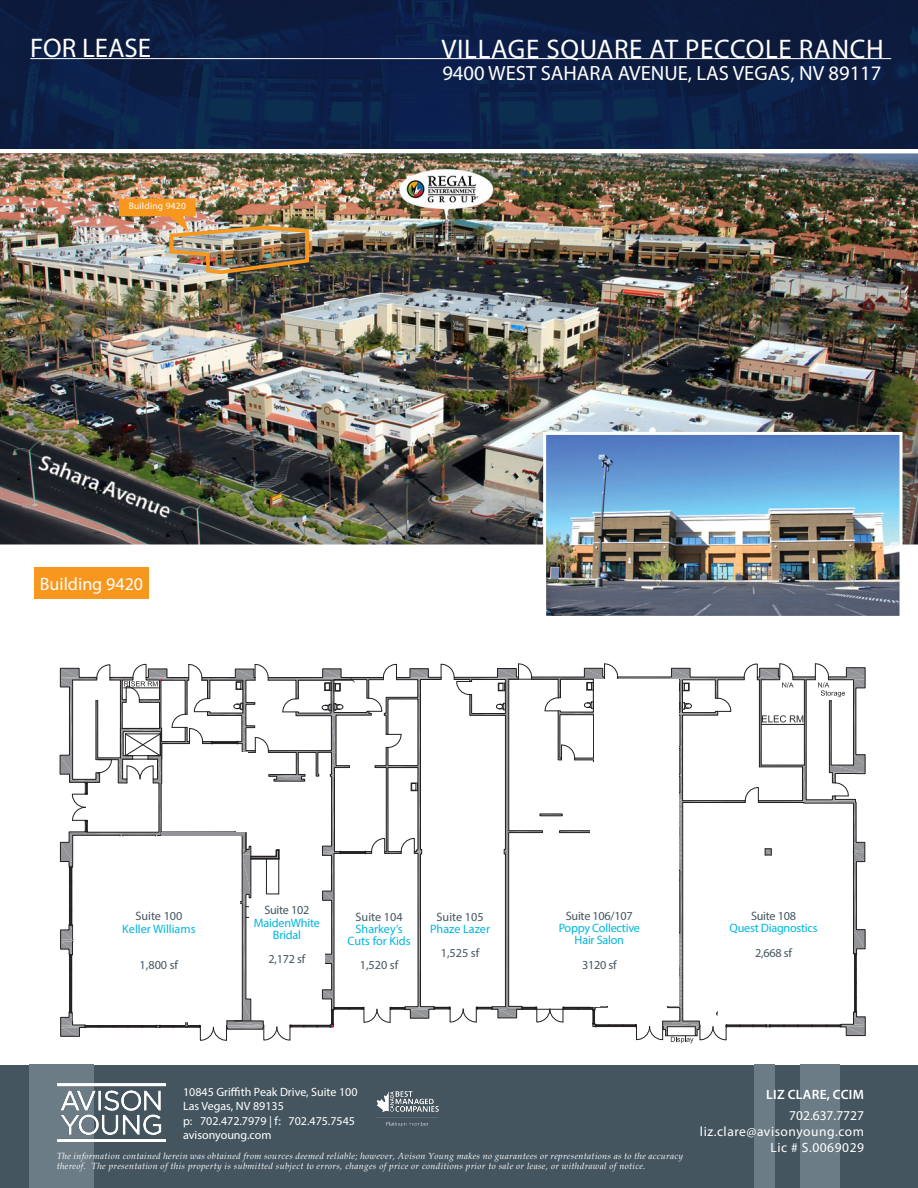
<style>
.page{position:relative;width:918px;height:1188px;background:#fff}
.page>*{position:absolute;margin:0;border:0;box-sizing:border-box;transform-origin:0 0}
.t1{font:27px "Myriad Pro";letter-spacing:.025em;color:#fff}
.t2{font:27px "Myriad Pro";color:#fff}
.t3{font:20.7px "Myriad Pro";color:#fff}
.t4{font:18px "Myriad Pro";color:#fff}
.t5{font:13.5px/16.2px "Myriad Pro";letter-spacing:.04em;color:#fff;text-align:right}
.t6{font:600 13.5px "Myriad Pro";letter-spacing:.02em;color:#fff}
.t7{font:12.15px "Myriad Pro";letter-spacing:-.02em;color:#45555f}
.t8{font:12.15px "Myriad Pro";letter-spacing:-.02em;color:#00b6de}
.t9{font:12.15px "Myriad Pro";color:#00b6de}
.t10{font:12.15px "Myriad Pro";color:#45555f}
.t11{font:12px/14.4px "Myriad Pro";color:#fff}
.t12{font:9.45px "Myriad Pro";letter-spacing:.025em;color:#fff}
.t13{font:italic 9px/10.5px "Book Antiqua";letter-spacing:.04em;color:#fff}
</style>
<div class="page">
<div style="left:0;top:1065px;width:918px;height:123px;background:#45555f"></div>
<div style="left:801px;top:1065px;width:39px;height:123px;background:#6c7c86"></div>
<div style="left:754px;top:1065px;width:21px;height:123px;background:#6c7c86"></div>
<div style="left:29px;top:1065px;width:65px;height:123px;background:#6c7c86"></div>
<img style="left:57px;top:1084px;width:108px;height:58px">
<img style="left:376px;top:1091px;width:63px;height:35px">
<svg style="left:0;top:0;width:918px;height:148px;background:#0c1f45"></svg>
<hr style="left:30px;top:58px;width:861px;height:1px;background:#fff">
<img style="left:0;top:153px;width:918px;height:392px">
<img style="left:119px;top:199px;width:192px;height:77px">
<img style="left:547px;top:436px;width:352px;height:179px">
<div style="left:543px;top:432px;width:360px;height:187px;border:3px solid #fff"></div>
<svg style="left:60px;top:664px;width:805px;height:380px"></svg>
<div style="left:249px;top:902px;width:76px;height:65px;background:#fff"></div>
<div style="left:595px;top:680px;width:84px;height:326px;background:#fff"></div>
<div style="left:34px;top:567px;width:115px;height:31px;background:#f7971d"></div>
<div style="left:590px;top:762px;width:9px;height:244px;background:#fff"></div>
<h1 class="t2" style="left:30px;top:32px;width:123px">FOR LEASE</h1>
<h1 class="t1" style="left:441px;top:32px;width:444px">VILLAGE SQUARE AT PECCOLE RANCH</h1>
<h2 class="t3" style="left:442px;top:61px;width:441px">9400 WEST SAHARA AVENUE, LAS VEGAS, NV 89117</h2>
<p class="t12" style="left:129px;top:200px;width:59px">Building 9420</p>
<p class="t4" style="left:40px;top:573px;width:105px">Building 9420</p>
<p class="t10" style="left:135px;top:909px;width:49px">Suite 100</p>
<p class="t9" style="left:122px;top:921px;width:75px">Keller Williams</p>
<p class="t7" style="left:140px;top:958px;width:40px">1,800 sf</p>
<p class="t7" style="left:264px;top:903px;width:47px">Suite 102</p>
<p class="t8" style="left:254px;top:915px;width:67px">MaidenWhite</p>
<p class="t8" style="left:273px;top:927px;width:29px">Bridal</p>
<p class="t7" style="left:269px;top:952px;width:38px">2,172 sf</p>
<p class="t10" style="left:356px;top:909px;width:49px">Suite 104</p>
<p class="t9" style="left:356px;top:921px;width:49px">Sharkey’s</p>
<p class="t9" style="left:348px;top:933px;width:65px">Cuts for Kids</p>
<p class="t7" style="left:360px;top:958px;width:40px">1,520 sf</p>
<p class="t10" style="left:437px;top:909px;width:49px">Suite 105</p>
<p class="t9" style="left:430px;top:921px;width:61px">Phaze Lazer</p>
<p class="t7" style="left:441px;top:946px;width:40px">1,525 sf</p>
<p class="t7" style="left:566px;top:908px;width:69px">Suite 106/107</p>
<p class="t8" style="left:559px;top:921px;width:83px">Poppy Collective</p>
<p class="t8" style="left:575px;top:933px;width:51px">Hair Salon</p>
<p class="t7" style="left:582px;top:957px;width:36px">3120 sf</p>
<p class="t7" style="left:751px;top:909px;width:47px">Suite 108</p>
<p class="t8" style="left:730px;top:921px;width:89px">Quest Diagnostics</p>
<p class="t7" style="left:755px;top:945px;width:38px">2,668 sf</p>
<h3 class="t11" style="left:183px;top:1085px;width:176px">10845 Griffith Peak Drive, Suite 100<br>Las Vegas, NV 89135<br>p: 702.472.7979 | f: 702.475.7545 avisonyoung.com</h3>
<p class="t13" style="left:57px;top:1150px;width:628px">The information contained herein was obtained from sources deemed reliable; however, Avison Young makes no guarantees or representations as to the accuracy thereof. The presentation of this property is submitted subject to errors, changes of price or conditions prior to sale or lease, or withdrawal of notice.</p>
<h3 class="t6" style="left:766px;top:1085px;width:99px">LIZ CLARE, CCIM</h3>
<h3 class="t5" style="left:700px;top:1107px;width:166px">702.637.7727 liz.clare@avisonyoung.com<br>Lic # S.0069029</h3>
</div>
